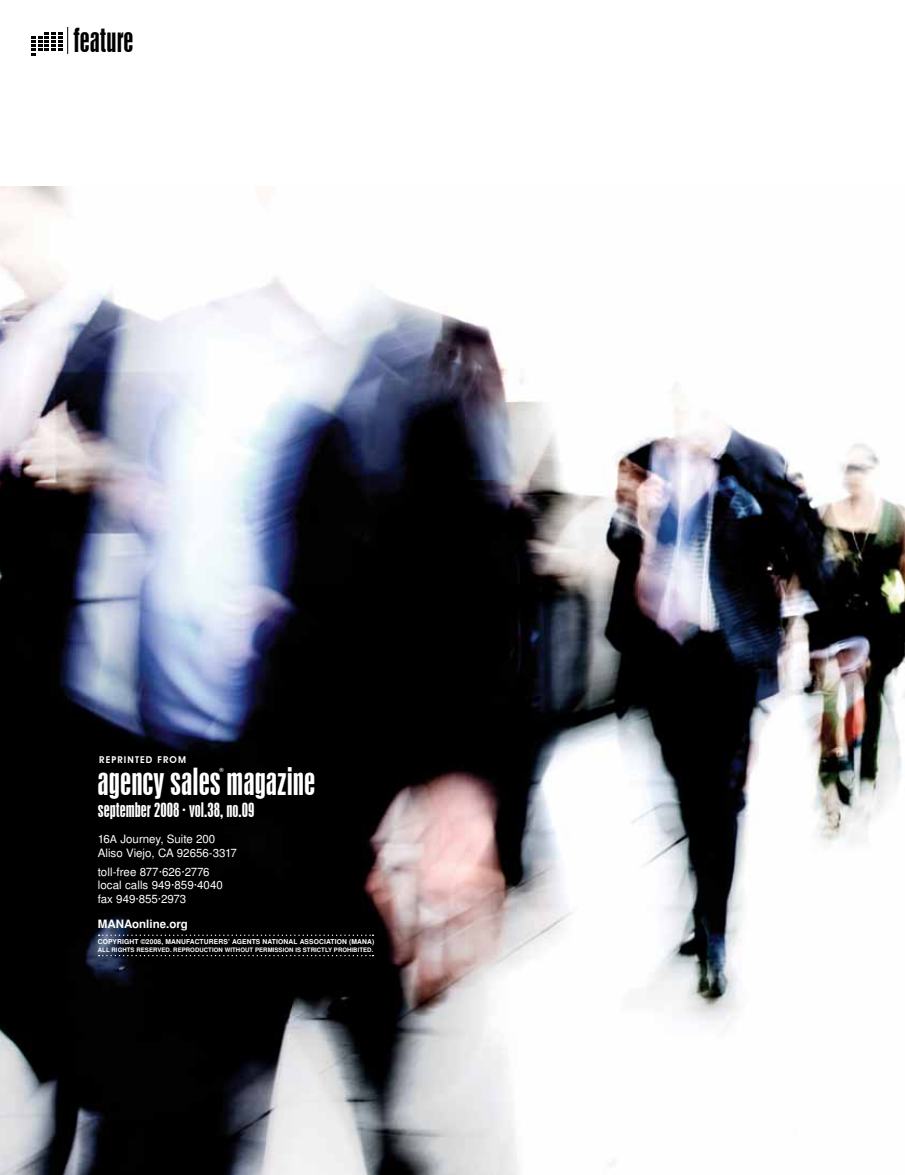
<style>
.page{position:relative;width:905px;height:1175px;background:#fff}
.page>*{position:absolute;margin:0;border:0;box-sizing:border-box;transform-origin:0 0}
.t1{font:34.95px "Swiss 924 BT Regular B";color:#fff}
.t2{font:31.05px "Swiss 924 BT Regular B";color:#000}
.t3{font:18.75px "Swiss 924 BT Regular B";color:#fff}
.t4{font:11.4px/13.4px "Turkish Sans SSK";color:#fff}
.t5{font:700 11.4px "Turkish Sans SSK";color:#fff}
.t6{font:600 9.45px "Avant Garde IT Cby BT";letter-spacing:.12em;color:#fff}
.t7{font:700 6.75px "Turkish Sans SSK";letter-spacing:.02em;color:#fff}
.t8{font:700 6px "Turkish Sans SSK";letter-spacing:.01em;color:#fff}
.t9{font:5.85px "Swiss 924 BT Regular B";color:#fff}
.s1{font-size:10.8px}
</style>
<div class="page">
<img style="left:0;top:186px;width:904px;height:988px">
<svg style="left:32px;top:27px;width:36px;height:29px"></svg>
<svg style="left:99px;top:934px;width:274px;height:2px"></svg>
<svg style="left:99px;top:955px;width:274px;height:1px"></svg>
<h2 class="t2" style="left:74px;top:22px;width:61px">feature</h2>
<p class="t6" style="left:99px;top:754px;width:88px">REPRINTED FROM</p>
<h1 class="t1" style="left:98px;top:760px;width:219px">agency sales magazine</h1>
<p class="t9" style="left:219px;top:766px;width:6px">®</p>
<h3 class="t3" style="left:98px;top:798px;width:158px">september 2008 · vol.38, no.09</h3>
<p class="t4" style="left:98px;top:831px;width:140px;line-height:14.1px">16<span class="s1">A</span> Journey, Suite 200<br>Aliso Viejo, CA 92656-3317</p>
<p class="t4" style="left:98px;top:865px;width:126px">toll-free 877·626·2776 local calls 949·859·4040 fax 949·855·2973</p>
<p class="t5" style="left:98px;top:916px;width:92px">MANAONLINE.ORG</p>
<p class="t7" style="left:98px;top:937px;width:278px">COPYRIGHT ©2008, MAN UFACTURERS’ AGENTS NATIONAL ASSOCIATION (MANA)</p>
<p class="t8" style="left:98px;top:945px;width:277px">ALL RIGHTS RESERVED. REPRODUCTION WITHOUT PERMISSION IS STRICTLY PROHIBITED.</p>
</div>
